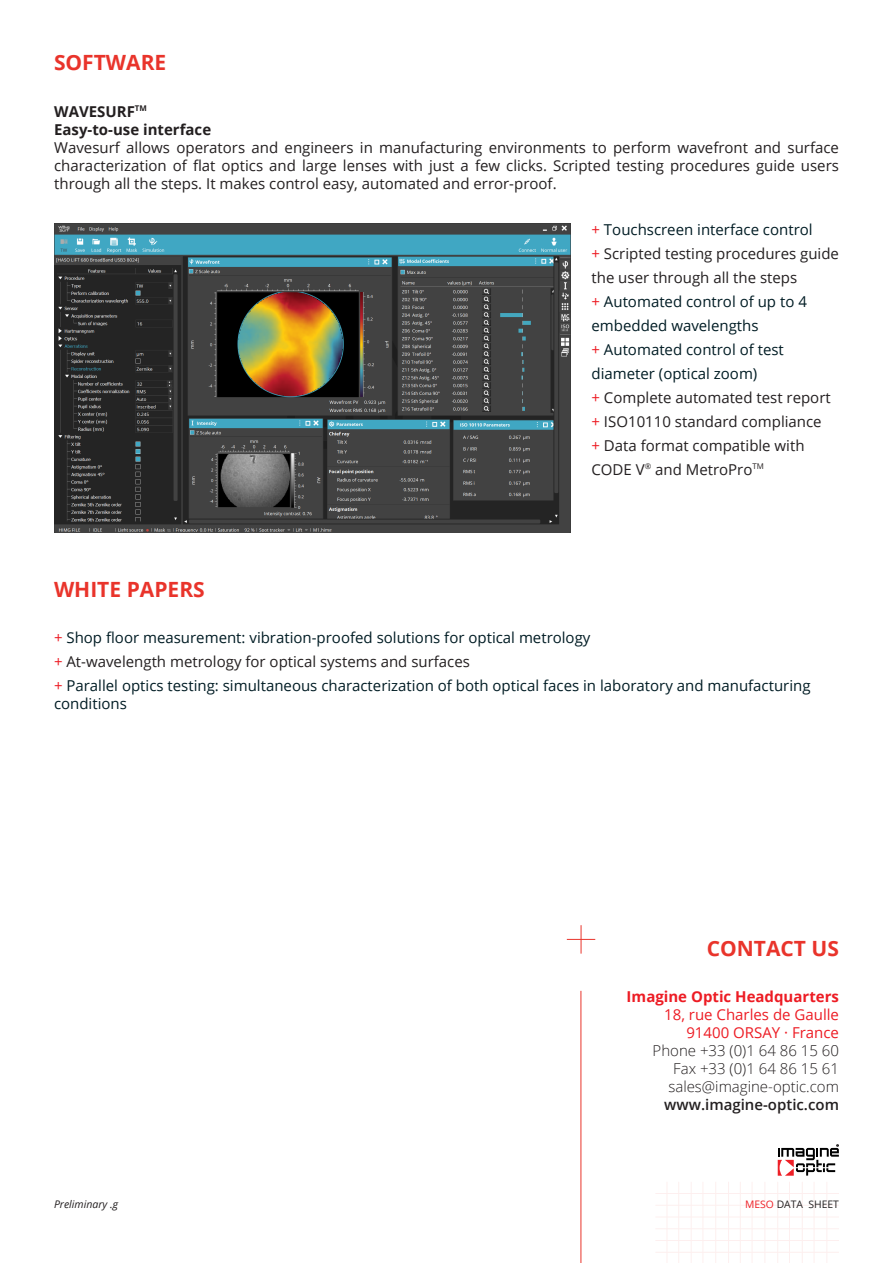
<style>
.page{position:relative;width:893px;height:1263px;background:#fff}
.page>*{position:absolute;margin:0;border:0;box-sizing:border-box;transform-origin:0 0}
.t1{font:700 21px "Open Sans";color:#e9342b}
.t2{font:15px/24px "Open Sans";color:#231f20;text-align:justify}
.t3{font:15px/24px "Open Sans";color:#001c24}
.t4{font:300 15px/18px "Open Sans";color:#231f20;text-align:right}
.t5{font:15px/18px "Open Sans";color:#ed1c24;text-align:right}
.t6{font:700 15px/18px "Open Sans";color:#231f20}
.t7{font:700 15px "Open Sans";color:#ed1c24}
.t8{font:600 15px "Open Sans";color:#231f20}
.t9{font:italic 10.5px "Open Sans";color:#231f20}
.t10{font:10.35px "Open Sans";color:#231f20}
.s1{color:#ed1c24}
.s2{color:#001c24}
.s3{color:#231f20}
.s4{color:#ee2027}
</style>
<div class="page">
<hr style="left:581px;top:991px;width:1px;height:272px;background:#e9342b">
<svg style="left:567px;top:925px;width:28px;height:29px"></svg>
<hr style="left:827px;top:1182px;width:1px;height:81px;background:#e9342b">
<hr style="left:814px;top:1182px;width:1px;height:81px;background:#e9342b">
<hr style="left:802px;top:1182px;width:1px;height:81px;background:#e9342b">
<hr style="left:789px;top:1182px;width:1px;height:81px;background:#e9342b">
<hr style="left:777px;top:1182px;width:1px;height:81px;background:#e9342b">
<hr style="left:765px;top:1182px;width:1px;height:81px;background:#e9342b">
<hr style="left:752px;top:1182px;width:1px;height:81px;background:#e9342b">
<hr style="left:740px;top:1182px;width:1px;height:81px;background:#e9342b">
<hr style="left:728px;top:1182px;width:1px;height:81px;background:#e9342b">
<hr style="left:715px;top:1182px;width:1px;height:81px;background:#e9342b">
<hr style="left:703px;top:1182px;width:1px;height:81px;background:#e9342b">
<hr style="left:691px;top:1182px;width:1px;height:81px;background:#e9342b">
<hr style="left:678px;top:1182px;width:1px;height:81px;background:#e9342b">
<hr style="left:667px;top:1182px;width:1px;height:81px;background:#e9342b">
<hr style="left:655px;top:1252px;width:184px;height:1px;background:#e9342b">
<hr style="left:655px;top:1240px;width:184px;height:1px;background:#e9342b">
<hr style="left:655px;top:1228px;width:184px;height:1px;background:#e9342b">
<hr style="left:655px;top:1217px;width:184px;height:1px;background:#e9342b">
<hr style="left:655px;top:1205px;width:184px;height:1px;background:#e9342b">
<hr style="left:655px;top:1193px;width:184px;height:1px;background:#e9342b">
<svg style="left:778px;top:1144px;width:61px;height:32px"></svg>
<img style="left:54px;top:224px;width:516px;height:309px">
<h1 class="t1" style="left:54px;top:48px;width:114px">SOFTWARE</h1>
<p class="t6" style="left:54px;top:102px;width:159px">WAVESURF<sup>TM<br></sup>Easy-to-use interface</p>
<p class="t2" style="left:54px;top:138px;width:786px;line-height:18px">Wavesurf allows operators and engineers in manufacturing environments to perform wavefront and surface characterization of flat optics and large lenses with just a few clicks. Scripted testing procedures guide users through all the steps. It makes control easy, automated and error-proof.</p>
<h1 class="t1" style="left:54px;top:574px;width:152px">WHITE PAPERS</h1>
<p class="t2" style="left:591px;top:217px;width:249px;text-align:left"><span class="s1">+</span> <span class="s2">Touchscreen interface control<br></span><span class="s1">+</span> Scripted testing procedures guide the user through all the steps<br><span class="s1">+</span> <span class="s2">Automated control of up to 4 embedded wavelengths<br></span><span class="s1">+</span> <span class="s2">Automated control of test diameter (optical zoom)<br></span><span class="s1">+</span> Complete automated test report <span class="s1">+</span> ISO10110 standard compliance<br><span class="s1">+</span> Data format compatible with<br>CODE V<sup>®</sup> and MetroPro<sup>TM</sup></p>
<p class="t3" style="left:54px;top:625px;width:758px"><span class="s1">+</span> Shop floor measurement: vibration-proofed solutions for optical metrology<br><span class="s1">+</span> <span class="s3">At-wavelength metrology for optical systems and surfaces<br></span><span class="s1">+</span> Parallel optics testing: simultaneous characterization of both optical faces in laboratory and manufacturing</p>
<p class="t3" style="left:54px;top:691px;width:74px">conditions</p>
<h1 class="t1" style="left:707px;top:933px;width:134px">CONTACT US</h1>
<p class="t9" style="left:54px;top:1197px;width:66px">Preliminary .g</p>
<p class="t7" style="left:627px;top:986px;width:214px">Imagine Optic Headquarters</p>
<p class="t5" style="left:664px;top:1005px;width:176px">18, rue Charles de Gaulle<br>91400 ORSAY · France</p>
<p class="t4" style="left:653px;top:1041px;width:188px">Phone +33 (0)1 64 86 15 60<br>Fax +33 (0)1 64 86 15 61 sales@imagine-optic.com</p>
<p class="t8" style="left:664px;top:1094px;width:176px">www.imagine-optic.com</p>
<p class="t10" style="left:745px;top:1197px;width:95px"><span class="s4">MESO</span> DATA SHEET</p>
</div>
